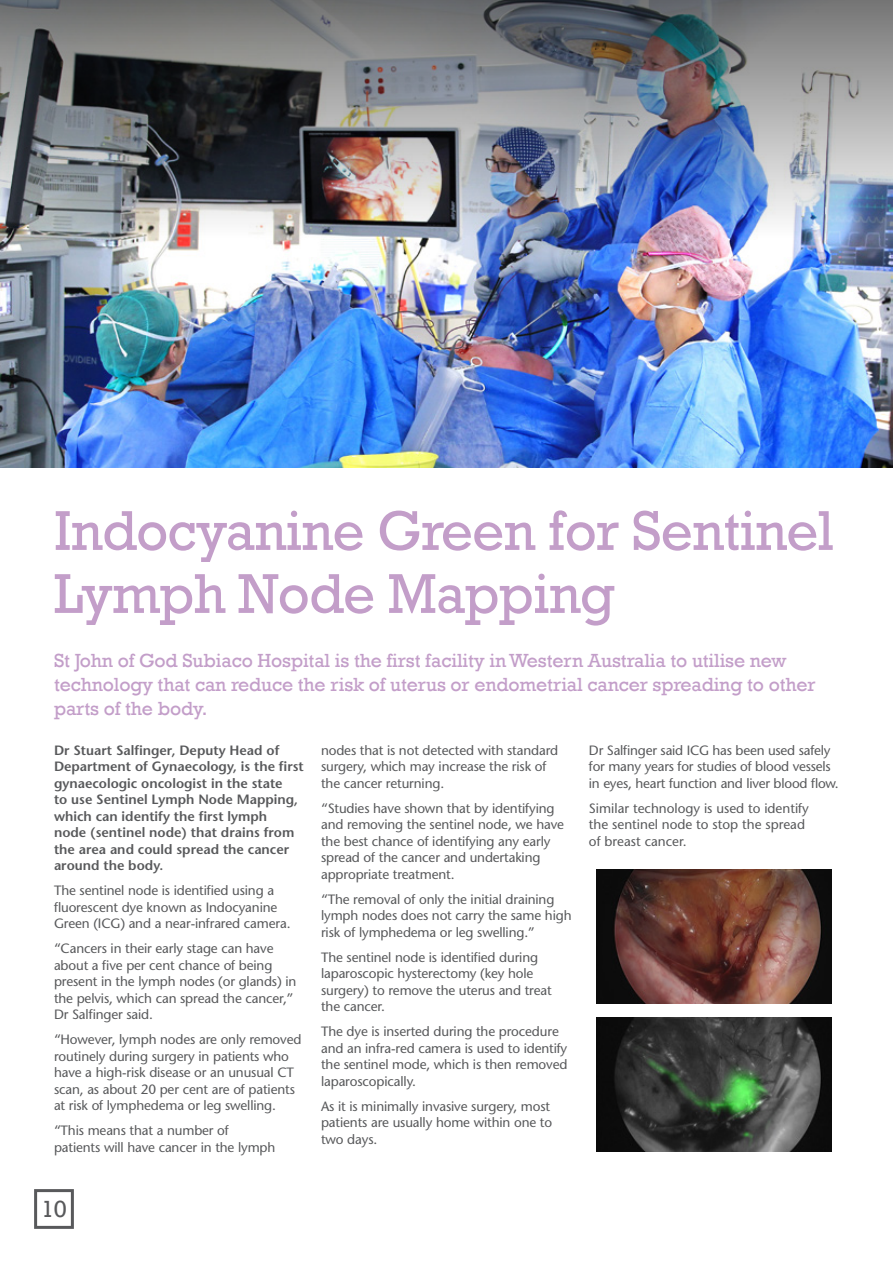
<style>
.page{position:relative;width:893px;height:1263px;background:#fff}
.page>*{position:absolute;margin:0;border:0;box-sizing:border-box;transform-origin:0 0}
.t1{font:57px/63px "Rockwell";letter-spacing:-.015em;color:#c39ec9}
.t2{font:24px "Rockwell";color:#58595b}
.t3{font:19.5px/24px "Rockwell";letter-spacing:-.005em;color:#c39ec9}
.t4{font:13.5px/16.5px "Stone Sans";letter-spacing:-.01em;color:#58595b}
.t5{font:600 13.5px/16.5px "Stone Sans";color:#58595b}
</style>
<div class="page">
<div style="left:34px;top:1189px;width:40px;height:40px;border:3px solid #58595b"></div>
<img style="left:0;top:238px;width:893px;height:230px">
<img style="left:0;top:0;width:893px;height:238px">
<img style="left:596px;top:870px;width:235px;height:134px">
<img style="left:596px;top:1017px;width:235px;height:134px">
<h1 class="t1" style="left:54px;top:500px;width:781px">Indocyanine Green for Sentinel<br>Lymph Node Mapping</h1>
<h3 class="t3" style="left:54px;top:649px;width:763px">St John of God Subiaco Hospital is the first facility in Western Australia to utilise new technology that can reduce the risk of uterus or endometrial cancer spreading to other parts of the body.</h3>
<p class="t5" style="left:54px;top:742px;width:251px">Dr Stuart Salfinger, Deputy Head of Department of Gynaecology, is the first gynaecologic oncologist in the state<br>to use Sentinel Lymph Node Mapping, which can identify the first lymph<br>node (sentinel node) that drains from the area and could spread the cancer around the body.</p>
<p class="t4" style="left:54px;top:882px;width:238px">The sentinel node is identified using a fluorescent dye known as Indocyanine<br>Green (ICG) and a near-infrared camera.</p>
<p class="t4" style="left:54px;top:940px;width:244px">“Cancers in their early stage can have about a five per cent chance of being present in the lymph nodes (or glands) in the pelvis, which can spread the cancer,” Dr Salfinger said.</p>
<p class="t4" style="left:54px;top:1031px;width:249px">“However, lymph nodes are only removed routinely during surgery in patients who have a high-risk disease or an unusual CT scan, as about 20 per cent are of patients at risk of lymphedema or leg swelling.</p>
<p class="t4" style="left:54px;top:1122px;width:223px">“This means that a number of patients will have cancer in the lymph</p>
<p class="t4" style="left:589px;top:742px;width:251px">Dr Salfinger said ICG has been used safely for many years for studies of blood vessels in eyes, heart function and liver blood flow.</p>
<p class="t4" style="left:589px;top:800px;width:221px">Similar technology is used to identify the sentinel node to stop the spread of breast cancer.</p>
<p class="t4" style="left:321px;top:742px;width:239px">nodes that is not detected with standard surgery, which may increase the risk of the cancer returning.</p>
<p class="t4" style="left:321px;top:800px;width:244px">“Studies have shown that by identifying and removing the sentinel node, we have the best chance of identifying any early spread of the cancer and undertaking appropriate treatment.</p>
<p class="t4" style="left:321px;top:891px;width:252px">“The removal of only the initial draining lymph nodes does not carry the same high risk of lymphedema or leg swelling.”</p>
<p class="t4" style="left:321px;top:949px;width:232px">The sentinel node is identified during laparoscopic hysterectomy (key hole surgery) to remove the uterus and treat the cancer.</p>
<p class="t4" style="left:321px;top:1023px;width:248px">The dye is inserted during the procedure and an infra-red camera is used to identify the sentinel mode, which is then removed laparoscopically.</p>
<p class="t4" style="left:321px;top:1098px;width:233px">As it is minimally invasive surgery, most patients are usually home within one to two days.</p>
<h2 class="t2" style="left:41px;top:1195px;width:27px">10</h2>
</div>
